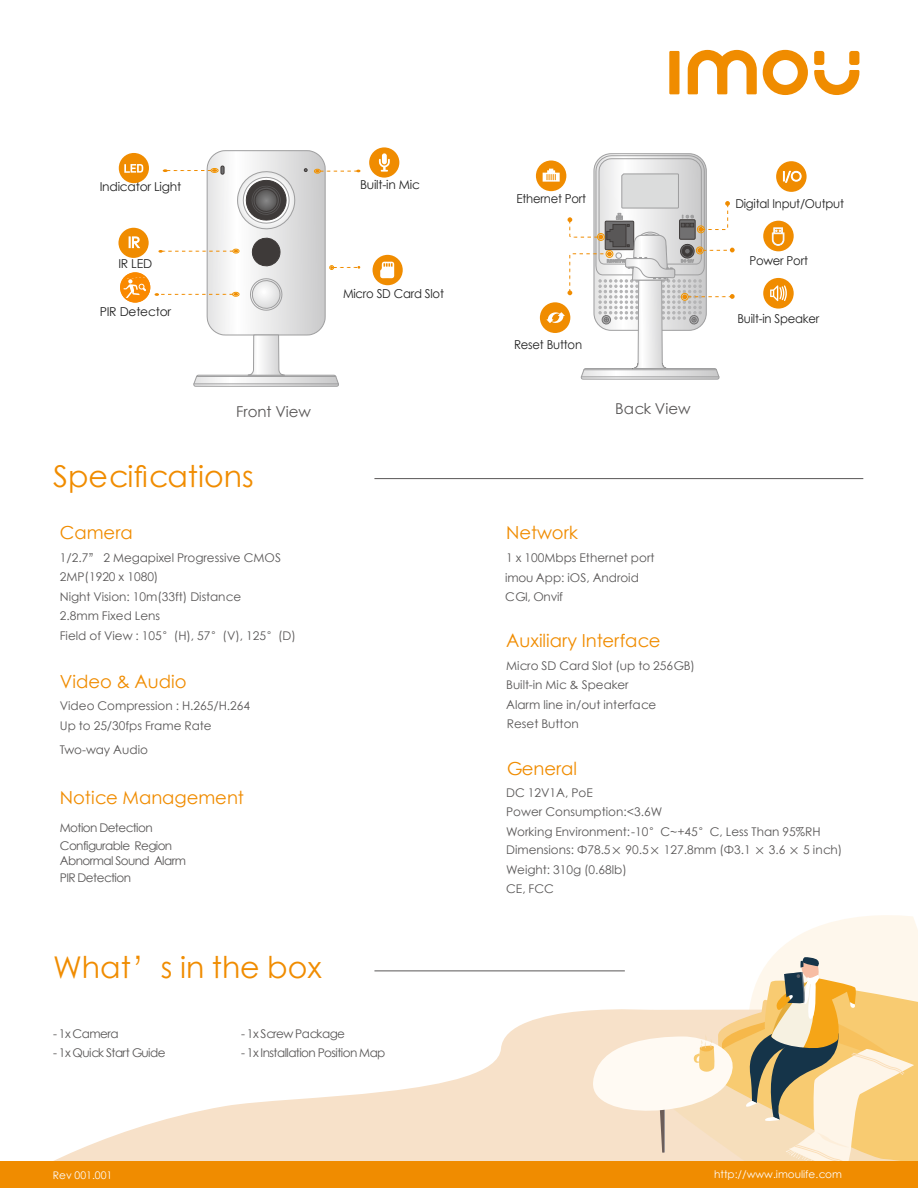
<style>
.page{position:relative;width:918px;height:1188px;background:#fff}
.page>*{position:absolute;margin:0;border:0;box-sizing:border-box;transform-origin:0 0}
.t1{font:30px "ST Xihei";color:#f08c00}
.t2{font:18px "ST Xihei";color:#f08c00}
.t3{font:15px "ST Xihei";color:#595757}
.t4{font:12.3px "Century Gothic";letter-spacing:-.02em;color:#212121;scale:.95 1}
.t5{font:12.3px "Century Gothic";letter-spacing:-.02em;color:#212121}
.t6{font:12px/19.5px "ST Xihei";color:#595757}
.t7{font:12px/17px "ST Xihei";letter-spacing:-.05em;color:#595757}
.t8{font:12px "ST Xihei";letter-spacing:-.02em;color:#595757}
.t9{font:10.5px "ST Xihei";color:#fdfdfe}
</style>
<div class="page">
<svg style="left:54px;top:1010px;width:536px;height:151px"></svg>
<svg style="left:590px;top:915px;width:328px;height:246px"></svg>
<hr style="left:374px;top:478px;width:489px;height:1px;background:#595757">
<hr style="left:374px;top:971px;width:251px;height:1px;background:#595757">
<div style="left:0;top:1161px;width:918px;height:27px;background:#f08c00"></div>
<div style="left:669px;top:51px;width:10px;height:43px;background:#f08c00"></div>
<svg style="left:763px;top:50px;width:45px;height:45px"></svg>
<div style="left:814px;top:51px;width:10px;height:14px;background:#f08c00;border-radius:3px"></div>
<div style="left:849px;top:51px;width:10px;height:14px;background:#f08c00;border-radius:3px"></div>
<svg style="left:814px;top:70px;width:45px;height:25px"></svg>
<svg style="left:688px;top:50px;width:69px;height:44px"></svg>
<div style="left:369px;top:147px;width:30px;height:31px;background:#f08c00;border-radius:50%"></div>
<svg style="left:379px;top:153px;width:11px;height:19px"></svg>
<svg style="left:118px;top:228px;width:31px;height:30px"></svg>
<div style="left:373px;top:255px;width:30px;height:30px;background:#f08c00;border-radius:50%"></div>
<svg style="left:380px;top:262px;width:14px;height:16px"></svg>
<svg style="left:536px;top:160px;width:30px;height:31px"></svg>
<div style="left:540px;top:302px;width:30px;height:31px;background:#f08c00;border-radius:50%"></div>
<div style="left:763px;top:221px;width:31px;height:30px;background:#f08c00;border-radius:50%"></div>
<svg style="left:772px;top:228px;width:12px;height:18px"></svg>
<div style="left:763px;top:278px;width:31px;height:31px;background:#f08c00;border-radius:50%"></div>
<svg style="left:770px;top:285px;width:17px;height:16px"></svg>
<svg style="left:543px;top:154px;width:192px;height:226px"></svg>
<div style="left:776px;top:161px;width:31px;height:31px;background:#f08c00;border-radius:50%"></div>
<svg style="left:783px;top:170px;width:19px;height:13px"></svg>
<svg style="left:120px;top:150px;width:240px;height:237px"></svg>
<p class="t5" style="left:100px;top:178px;width:83px">Indicator Light</p>
<p class="t5" style="left:360px;top:176px;width:62px">Built-in Mic</p>
<p class="t5" style="left:118px;top:255px;width:35px">IR LED</p>
<p class="t5" style="left:100px;top:302px;width:73px">PIR Detector</p>
<p class="t4" style="left:343px;top:285px;width:108px">Micro SD Card Slot</p>
<p class="t4" style="left:516px;top:190px;width:75px">Ethernet Port</p>
<p class="t4" style="left:514px;top:336px;width:73px">Reset Button</p>
<p class="t3" style="left:236px;top:401px;width:76px">Front View</p>
<p class="t3" style="left:615px;top:397px;width:77px">Back View</p>
<h1 class="t1" style="left:53px;top:455px;width:202px">Specifications</h1>
<h2 class="t2" style="left:60px;top:520px;width:74px">Camera</h2>
<p class="t6" style="left:60px;top:547px;width:238px">1/2.7” 2 Megapixel Progressive CMOS<br>2MP(1920 x 1080)<br>Night Vision: 10m(33ft) Distance<br>2.8mm Fixed Lens<br>Field of View : 105°(H), 57°(V), 125°(D)</p>
<h2 class="t2" style="left:60px;top:668px;width:128px">Video &amp; Audio</h2>
<p class="t6" style="left:60px;top:696px;width:192px">Video Compression : H.265/H.264</p>
<p class="t6" style="left:60px;top:716px;width:153px">Up to 25/30fps Frame Rate</p>
<p class="t6" style="left:60px;top:739px;width:90px">Two-way Audio</p>
<h2 class="t2" style="left:506px;top:520px;width:74px">Network</h2>
<p class="t6" style="left:505px;top:547px;width:151px;line-height:20.1px">1 x 100Mbps Ethernet port imou App: iOS, Android</p>
<p class="t8" style="left:505px;top:588px;width:59px">CGI, Onvif</p>
<h2 class="t2" style="left:506px;top:628px;width:156px">Auxiliary Interface</h2>
<p class="t6" style="left:506px;top:655px;width:190px">Micro SD Card Slot (up to 256GB)<br>Built-in Mic &amp; Speaker<br>Alarm line in/out interface</p>
<p class="t6" style="left:507px;top:713px;width:74px">Reset Button</p>
<p class="t4" style="left:735px;top:195px;width:116px">Digital Input/Output</p>
<p class="t4" style="left:749px;top:252px;width:63px">Power Port</p>
<p class="t4" style="left:737px;top:310px;width:88px">Built-in Speaker</p>
<h2 class="t2" style="left:60px;top:784px;width:186px">Notice Management</h2>
<p class="t7" style="left:60px;top:818px;width:94px">Motion Detection</p>
<p class="t7" style="left:60px;top:837px;width:114px">Configurable Region</p>
<p class="t7" style="left:60px;top:852px;width:128px">Abnormal Sound Alarm<br>PIR Detection</p>
<h1 class="t1" style="left:53px;top:946px;width:270px">What’s in the box</h1>
<p class="t7" style="left:53px;top:1025px;width:67px">- 1x Camera</p>
<p class="t7" style="left:53px;top:1044px;width:114px">- 1x Quick Start Guide</p>
<p class="t7" style="left:241px;top:1025px;width:105px">- 1x Screw Package</p>
<p class="t7" style="left:241px;top:1044px;width:146px">- 1x Installation Position Map</p>
<h2 class="t2" style="left:506px;top:755px;width:73px">General</h2>
<p class="t6" style="left:506px;top:783px;width:158px;line-height:18.8px">DC 12V1A, PoE<br>Power Consumption:&lt;3.6W</p>
<p class="t6" style="left:506px;top:823px;width:338px;line-height:18px">Working Environment:-10°C~+45°C, Less Than 95%RH<br>Dimensions: Φ78.5× 90.5× 127.8mm (Φ3.1 × 3.6 × 5 inch)</p>
<p class="t6" style="left:506px;top:859px;width:122px">Weight: 310g (0.68lb)<br>CE, FCC</p>
<p class="t9" style="left:53px;top:1168px;width:61px">Rev 001.001</p>
<p class="t9" style="left:714px;top:1167px;width:129px">http://www.imoulife.com</p>
</div>
